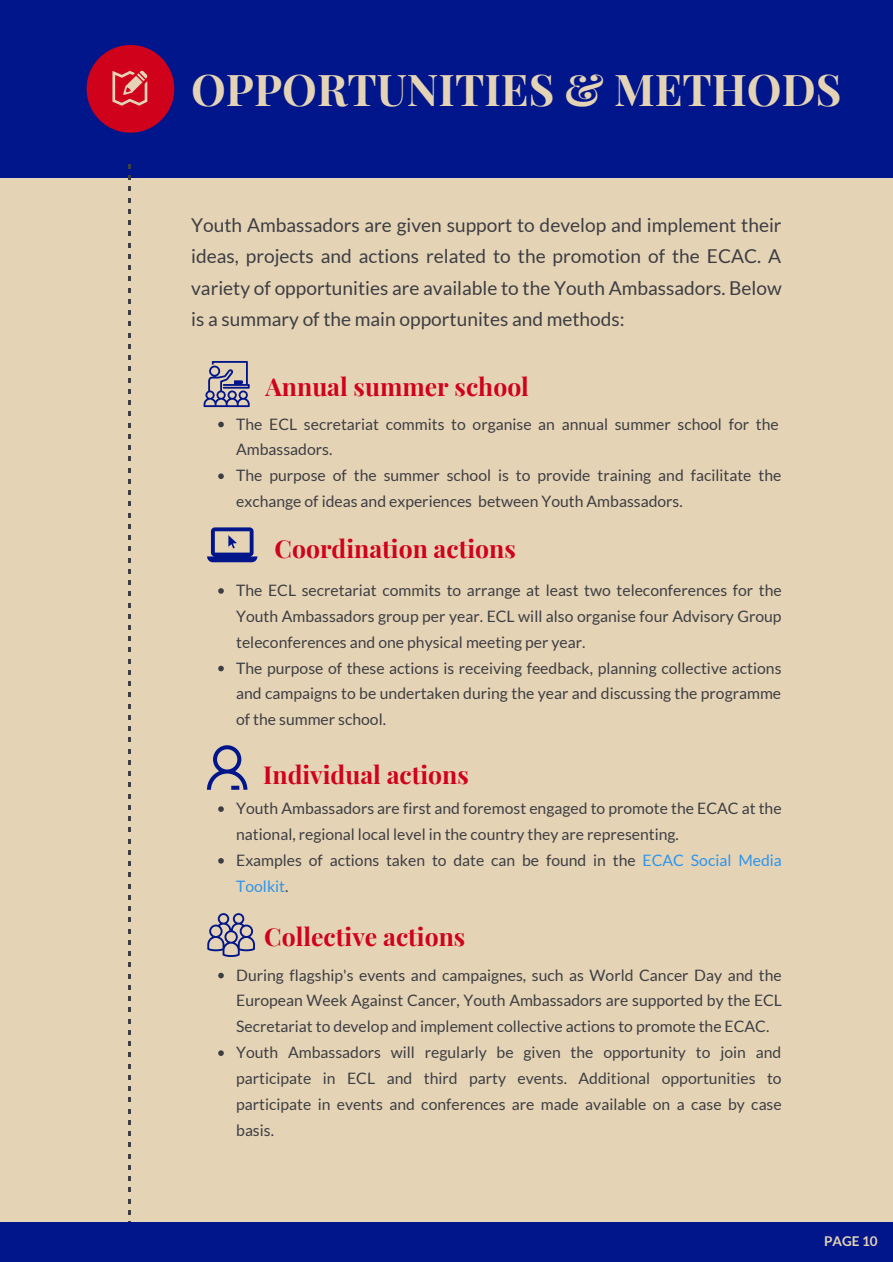
<style>
.page{position:relative;width:893px;height:1262px;background:#fff}
.page>*{position:absolute;margin:0;border:0;box-sizing:border-box;transform-origin:0 0}
.t1{font:700 43.8px "Playfair Display";color:#e5d3b5}
.t2{font:700 24.75px "Playfair Display";color:#d0021b}
.t3{font:19.05px/31.5px "Lato";color:#3d3e43;text-align:justify}
.t4{font:15.75px/25.8px "Lato";color:#3d3e43}
.t5{font:700 13.5px "Lato";color:#e5d3b5}
.s1{color:#2d95ec}
</style>
<div class="page">
<div style="left:0;top:0;width:892px;height:1261px;background:#e5d3b5"></div>
<div style="left:0;top:0;width:892px;height:178px;background:#00168a"></div>
<div style="left:0;top:1222px;width:892px;height:39px;background:#00168a"></div>
<div style="left:87px;top:45px;width:87px;height:88px;background:#d0021b;border-radius:50%"></div>
<svg style="left:112px;top:71px;width:35px;height:35px"></svg>
<svg style="left:218px;top:422px;width:6px;height:5px"></svg>
<svg style="left:218px;top:473px;width:6px;height:6px"></svg>
<svg style="left:218px;top:588px;width:6px;height:6px"></svg>
<svg style="left:218px;top:665px;width:6px;height:6px"></svg>
<svg style="left:218px;top:806px;width:6px;height:6px"></svg>
<svg style="left:218px;top:858px;width:6px;height:5px"></svg>
<svg style="left:218px;top:972px;width:6px;height:6px"></svg>
<svg style="left:218px;top:1050px;width:6px;height:5px"></svg>
<svg style="left:207px;top:527px;width:50px;height:35px"></svg>
<svg style="left:203px;top:361px;width:47px;height:46px"></svg>
<svg style="left:207px;top:913px;width:48px;height:44px"></svg>
<svg style="left:207px;top:745px;width:40px;height:44px"></svg>
<h1 class="t1" style="left:191px;top:55px;width:651px">OPPORTUNITIES &amp; METHODS</h1>
<p class="t3" style="left:191px;top:209px;width:592px">Youth Ambassadors are given support to develop and implement their ideas, projects and actions related to the promotion of the ECAC. A variety of opportunities are available to the Youth Ambassadors. Below is a summary of the main opportunites and methods:</p>
<h2 class="t2" style="left:265px;top:367px;width:265px">Annual summer school</h2>
<p class="t4" style="left:236px;top:411px;width:546px">The ECL secretariat commits to organise an annual summer school for the Ambassadors.<br>The purpose of the summer school is to provide training and facilitate the exchange of ideas and experiences between Youth Ambassadors.</p>
<h2 class="t2" style="left:274px;top:529px;width:243px">Coordination actions</h2>
<p class="t4" style="left:236px;top:577px;width:547px">The ECL secretariat commits to arrange at least two teleconferences for the Youth Ambassadors group per year. ECL will also organise four Advisory Group teleconferences and one physical meeting per year.<br>The purpose of these actions is receiving feedback, planning collective actions and campaigns to be undertaken during the year and discussing the programme of the summer school.</p>
<h2 class="t2" style="left:263px;top:755px;width:207px">Individual actions</h2>
<p class="t4" style="left:236px;top:795px;width:547px">Youth Ambassadors are first and foremost engaged to promote the ECAC at the national, regional local level in the country they are representing.<br>Examples of actions taken to date can be found in the <span class="s1">ECAC Social Media Toolkit</span>.</p>
<h2 class="t2" style="left:264px;top:917px;width:202px">Collective actions</h2>
<p class="t4" style="left:236px;top:961px;width:547px">During flagship's events and campaignes, such as World Cancer Day and the European Week Against Cancer, Youth Ambassadors are supported by the ECL Secretariat to develop and implement collective actions to promote the ECAC.<br>Youth Ambassadors will regularly be given the opportunity to join and participate in ECL and third party events. Additional opportunities to participate in events and conferences are made available on a case by case basis.</p>
<p class="t5" style="left:823px;top:1233px;width:55px">PAGE 10</p>
</div>
